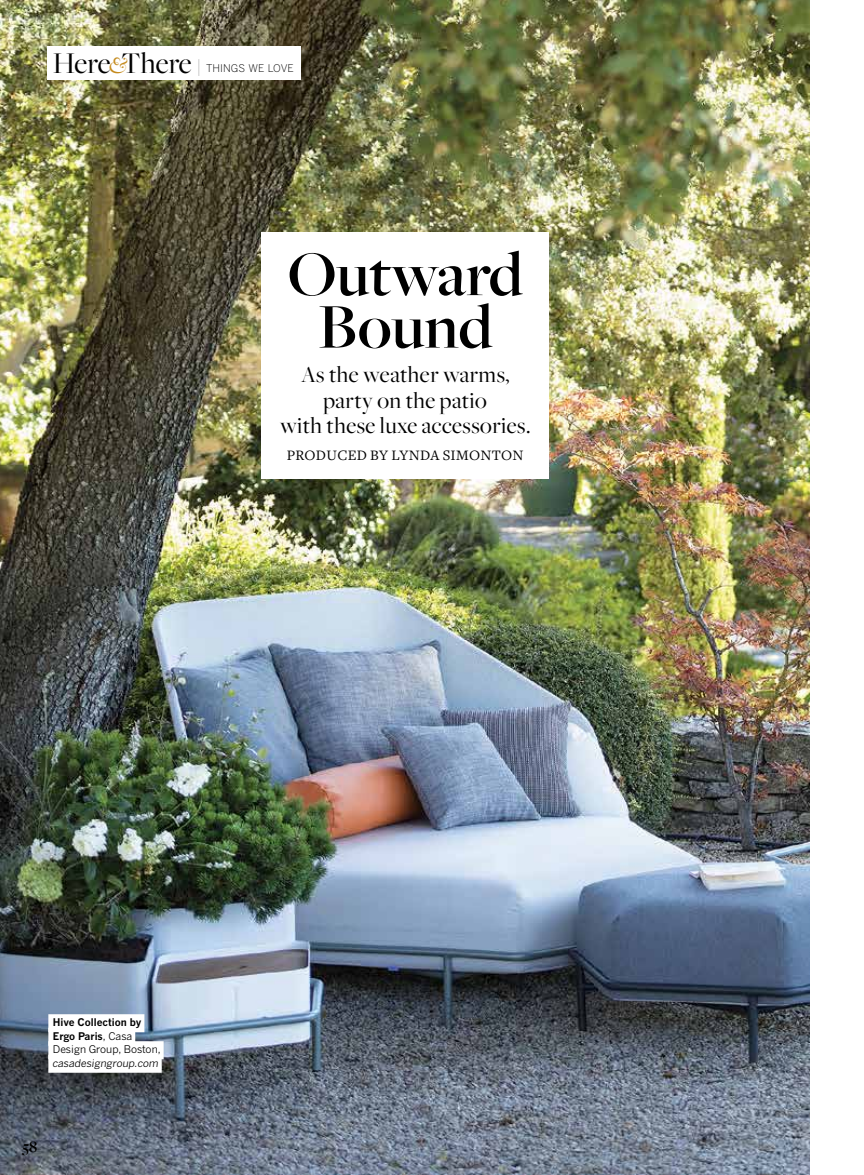
<style>
.page{position:relative;width:864px;height:1175px;background:#fff}
.page>*{position:absolute;margin:0;border:0;box-sizing:border-box;transform-origin:0 0}
.t1{font:600 66px/52.5px "Freight Big Pro";color:#000;text-align:center}
.t2{font:24px/25.5px "Freight Big Pro";letter-spacing:.02em;color:#000;text-align:center}
.t3{font:700 16.5px "Freight Big Pro";color:#000}
.t4{font:15px "Freight Text Pro";letter-spacing:.02em;color:#000}
.t5{font:700 10.5px/13.5px "Benton Gothic";color:#000}
.t6{font:300 10.5px "Benton Gothic";letter-spacing:.005em;color:#000}
.t7{font:italic 10.5px "Benton Gothic";color:#000}
.s1{font-family:"Freight Big Pro";font-weight:400;font-size:31.2px}
.s2{font-family:"Freight Big Pro";font-weight:400;font-style:italic;font-size:24.45px;color:#c58b1e}
.s3{font-family:"Freight Big Pro";font-weight:400;font-size:19.2px}
.s4{font-weight:400}
</style>
<div class="page">
<img style="left:0;top:0;width:810px;height:1174px">
<div style="left:261px;top:232px;width:288px;height:246px;background:#fff"></div>
<div style="left:47px;top:46px;width:253px;height:33px;background:#fff"></div>
<div style="left:48px;top:1014px;width:96px;height:18px;background:#fff"></div>
<div style="left:48px;top:1027px;width:87px;height:18px;background:#fff"></div>
<div style="left:48px;top:1041px;width:116px;height:18px;background:#fff"></div>
<div style="left:48px;top:1054px;width:114px;height:18px;background:#fff"></div>
<p class="t6" style="left:53px;top:62px;width:242px"><span class="s1">Here</span><span class="s2">&amp;</span><span class="s1">There</span> <span class="s3">|</span> THINGS WE LOVE</p>
<h1 class="t1" style="left:288px;top:246px;width:236px">Outward<br>Bound</h1>
<p class="t2" style="left:280px;top:361px;width:252px">As the weather warms, party on the patio<br>with these luxe accessories.</p>
<p class="t4" style="left:287px;top:445px;width:238px">PRODUCED BY LYNDA SIMONTON</p>
<p class="t5" style="left:53px;top:1015px;width:109px">Hive Collection by<br>Ergo Paris<span class="s4">, Casa<br>Design Group, Boston,</span></p>
<p class="t7" style="left:53px;top:1056px;width:107px">casadesigngroup.com</p>
<p class="t3" style="left:22px;top:1136px;width:16px">58</p>
</div>
